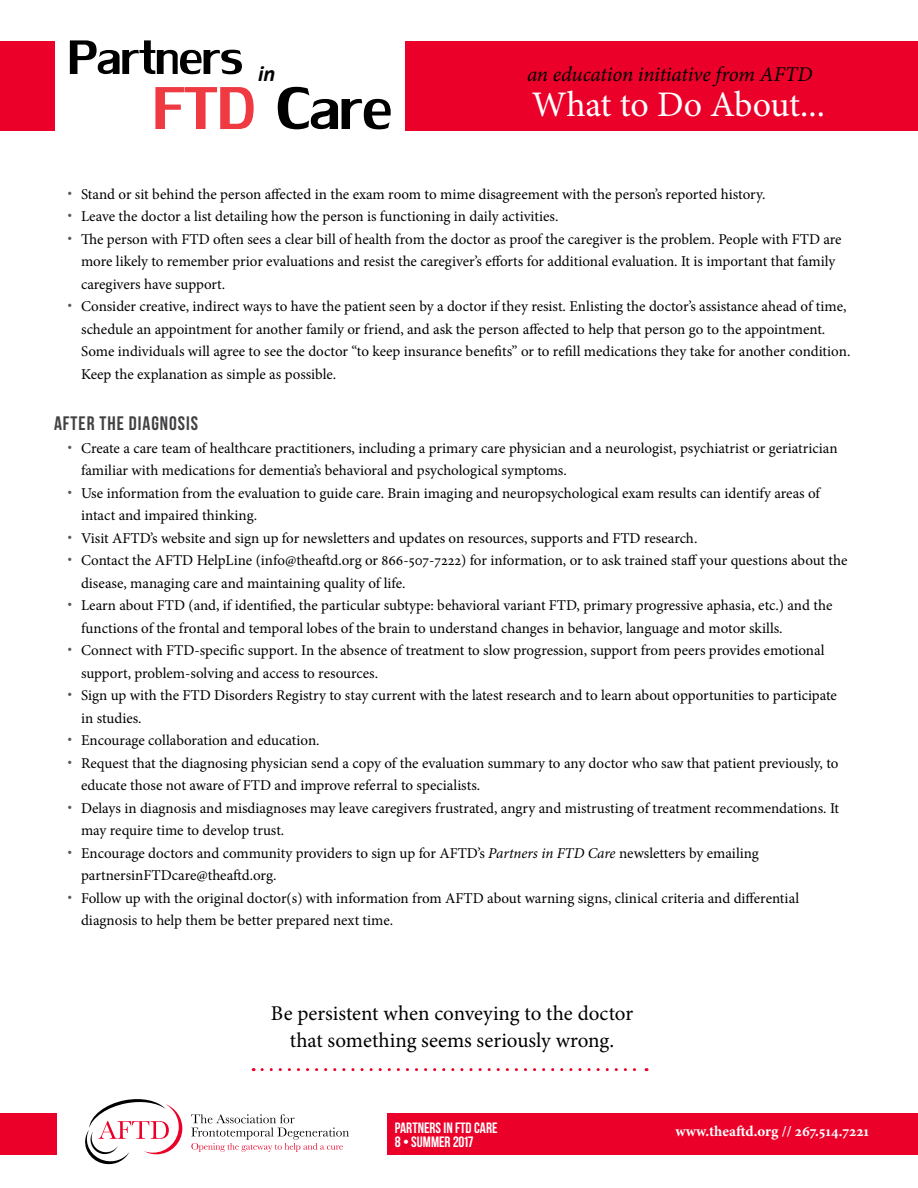
<style>
.page{position:relative;width:918px;height:1188px;background:#fff}
.page>*{position:absolute;margin:0;border:0;box-sizing:border-box;transform-origin:0 0}
.t1{font:90px "Lily UPC";color:#000}
.t2{font:72px "Lily UPC";color:#000}
.t3{font:36px "Minion Pro";color:#fff}
.t4{font:italic 700 22.5px "Calibri";color:#000}
.t5{font:21px/27px "Minion Pro";color:#000;text-align:center}
.t6{font:italic 21px "Minion Pro";letter-spacing:-.01em;color:#000}
.t7{font:19.5px "Bebas Neue";letter-spacing:.05em;color:#414042}
.t8{font:15px/22.5px "Minion Pro";color:#000}
.t9{font:700 15px "Minion Pro";color:#fff}
.t10{font:15px/13.5px "Bebas Neue";color:#fff}
.s1{color:#ef3a42}
.s2{font-style:italic}
</style>
<div class="page">
<div style="left:406px;top:41px;width:512px;height:90px;background:#eb0029"></div>
<div style="left:0;top:41px;width:54px;height:90px;background:#eb0029"></div>
<div style="left:387px;top:1113px;width:531px;height:42px;background:#eb0029"></div>
<svg style="left:85px;top:1099px;width:97px;height:65px"></svg>
<svg style="left:191px;top:1114px;width:158px;height:38px"></svg>
<div style="left:0;top:1113px;width:56px;height:42px;background:#eb0029"></div>
<svg style="left:262px;top:1068px;width:385px;height:3px"></svg>
<h2 class="t2" style="left:68px;top:14px;width:177px">Partners</h2>
<h1 class="t1" style="left:152px;top:54px;width:240px"><span class="s1">FTD</span> Care</h1>
<h3 class="t4" style="left:258px;top:58px;width:19px">in</h3>
<h3 class="t6" style="left:527px;top:60px;width:287px">an education initiative from AFTD</h3>
<h3 class="t3" style="left:532px;top:81px;width:295px">What to Do About...</h3>
<p class="t8" style="left:68px;top:183px;width:699px"><sup>•</sup> Stand or sit behind the person affected in the exam room to mime disagreement with the person’s reported history.</p>
<p class="t8" style="left:68px;top:205px;width:492px"><sup>•</sup> Leave the doctor a list detailing how the person is functioning in daily activities.</p>
<p class="t8" style="left:81px;top:228px;width:762px;text-indent:-14px"><sup>•</sup> The person with FTD often sees a clear bill of health from the doctor as proof the caregiver is the problem. People with FTD are more likely to remember prior evaluations and resist the caregiver’s efforts for additional evaluation. It is important that family caregivers have support.</p>
<p class="t8" style="left:81px;top:295px;width:771px;text-indent:-14px"><sup>•</sup> Consider creative, indirect ways to have the patient seen by a doctor if they resist. Enlisting the doctor’s assistance ahead of time, schedule an appointment for another family or friend, and ask the person affected to help that person go to the appointment.<br>Some individuals will agree to see the doctor “to keep insurance benefits” or to refill medications they take for another condition.<br>Keep the explanation as simple as possible.</p>
<h3 class="t7" style="left:54px;top:413px;width:146px">AFTER THE DIAGNOSIS</h3>
<p class="t8" style="left:81px;top:437px;width:758px;text-indent:-14px"><sup>•</sup> Create a care team of healthcare practitioners, including a primary care physician and a neurologist, psychiatrist or geriatrician familiar with medications for dementia’s behavioral and psychological symptoms.</p>
<p class="t8" style="left:81px;top:482px;width:741px;text-indent:-14px"><sup>•</sup> Use information from the evaluation to guide care. Brain imaging and neuropsychological exam results can identify areas of intact and impaired thinking.</p>
<p class="t8" style="left:68px;top:527px;width:631px"><sup>•</sup> Visit AFTD’s website and sign up for newsletters and updates on resources, supports and FTD research.</p>
<p class="t8" style="left:81px;top:549px;width:768px;text-indent:-14px"><sup>•</sup> Contact the AFTD HelpLine (info@theaftd.org or 866-507-7222) for information, or to ask trained staff your questions about the disease, managing care and maintaining quality of life.</p>
<p class="t8" style="left:81px;top:594px;width:753px;text-indent:-14px"><sup>•</sup> Learn about FTD (and, if identified, the particular subtype: behavioral variant FTD, primary progressive aphasia, etc.) and the functions of the frontal and temporal lobes of the brain to understand changes in behavior, language and motor skills.</p>
<p class="t8" style="left:81px;top:639px;width:745px;text-indent:-14px"><sup>•</sup> Connect with FTD-specific support. In the absence of treatment to slow progression, support from peers provides emotional support, problem-solving and access to resources.</p>
<p class="t8" style="left:81px;top:684px;width:757px;text-indent:-14px"><sup>•</sup> Sign up with the FTD Disorders Registry to stay current with the latest research and to learn about opportunities to participate in studies.</p>
<p class="t8" style="left:68px;top:729px;width:254px"><sup>•</sup> Encourage collaboration and education.</p>
<p class="t8" style="left:81px;top:752px;width:759px;text-indent:-14px"><sup>•</sup> Request that the diagnosing physician send a copy of the evaluation summary to any doctor who saw that patient previously, to educate those not aware of FTD and improve referral to specialists.</p>
<p class="t8" style="left:81px;top:797px;width:760px;text-indent:-14px"><sup>•</sup> Delays in diagnosis and misdiagnoses may leave caregivers frustrated, angry and mistrusting of treatment recommendations. It may require time to develop trust.</p>
<p class="t8" style="left:81px;top:842px;width:679px;text-indent:-14px"><sup>•</sup> Encourage doctors and community providers to sign up for AFTD’s <span class="s2">Partners in FTD Care</span> newsletters by emailing partnersinFTDcare@theaftd.org.</p>
<p class="t8" style="left:81px;top:887px;width:720px;text-indent:-14px"><sup>•</sup> Follow up with the original doctor(s) with information from AFTD about warning signs, clinical criteria and differential diagnosis to help them be better prepared next time.</p>
<h3 class="t5" style="left:271px;top:1000px;width:364px">Be persistent when conveying to the doctor that something seems seriously wrong.</h3>
<p class="t10" style="left:395px;top:1121px;width:104px">PARTNERS IN FTD CARE<br>8 • SUMMER 2017</p>
<p class="t9" style="left:676px;top:1121px;width:195px">www.theaftd.org // 267.514.7221</p>
</div>
